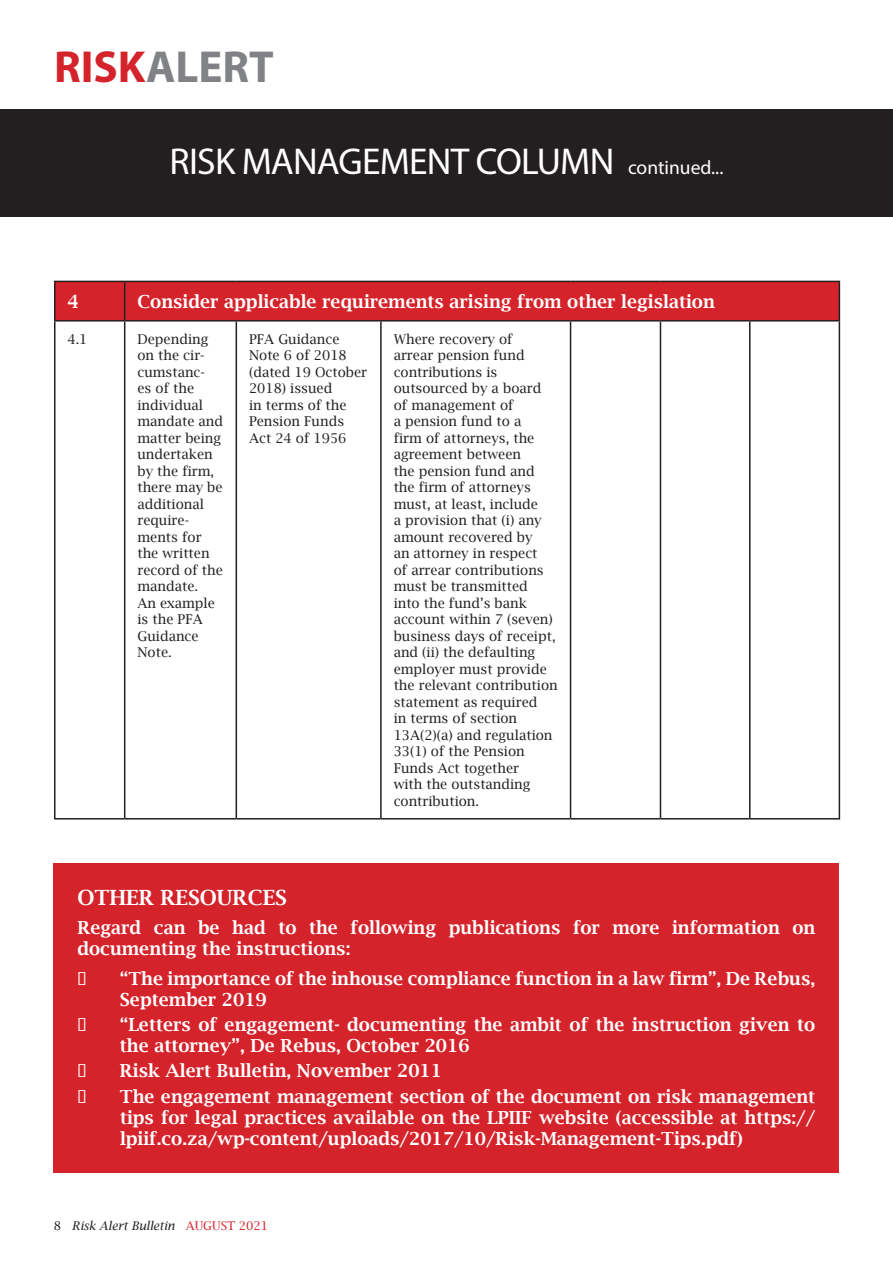
<style>
.page{position:relative;width:893px;height:1263px;background:#fff}
.page>*{position:absolute;margin:0;border:0;box-sizing:border-box;transform-origin:0 0}
.t1{font:700 45px "Myriad Pro";color:#808285}
.t2{font:37.5px "Myriad Pro";letter-spacing:-.02em;color:#fff}
.t3{font:600 21px "Lucida Bright";color:#fff}
.t4{font:600 18px/21px "Lucida Bright";color:#fff}
.t5{font:13.5px/16.5px "Lucida Bright";color:#231f20}
.t6{font:italic 12px "Lucida Bright";color:#231f20}
.s1{color:#d5232b}
.s2{font-size:19.5px}
.s3{font-style:normal}
.s4{font-style:normal;color:#d5232b}
</style>
<div class="page">
<div style="left:0;top:109px;width:893px;height:108px;background:#231f20"></div>
<div style="left:56px;top:282px;width:783px;height:38px;background:#d5232b"></div>
<hr style="left:54px;top:281px;width:71px;height:1px;background:#231f20">
<hr style="left:54px;top:282px;width:2px;height:38px;background:#231f20">
<hr style="left:125px;top:281px;width:111px;height:1px;background:#231f20">
<hr style="left:124px;top:282px;width:1px;height:38px;background:#231f20">
<hr style="left:236px;top:281px;width:145px;height:1px;background:#231f20">
<hr style="left:381px;top:281px;width:190px;height:1px;background:#231f20">
<hr style="left:571px;top:281px;width:89px;height:1px;background:#231f20">
<hr style="left:660px;top:281px;width:90px;height:1px;background:#231f20">
<hr style="left:750px;top:281px;width:90px;height:1px;background:#231f20">
<hr style="left:839px;top:282px;width:1px;height:38px;background:#231f20">
<hr style="left:54px;top:320px;width:71px;height:2px;background:#231f20">
<hr style="left:54px;top:322px;width:2px;height:496px;background:#231f20">
<hr style="left:125px;top:320px;width:111px;height:2px;background:#231f20">
<hr style="left:124px;top:322px;width:1px;height:496px;background:#231f20">
<hr style="left:236px;top:320px;width:145px;height:2px;background:#231f20">
<hr style="left:236px;top:322px;width:1px;height:496px;background:#231f20">
<hr style="left:381px;top:320px;width:190px;height:2px;background:#231f20">
<hr style="left:380px;top:322px;width:2px;height:496px;background:#231f20">
<hr style="left:571px;top:320px;width:89px;height:2px;background:#231f20">
<hr style="left:570px;top:322px;width:1px;height:496px;background:#231f20">
<hr style="left:660px;top:320px;width:90px;height:2px;background:#231f20">
<hr style="left:660px;top:322px;width:1px;height:496px;background:#231f20">
<hr style="left:750px;top:320px;width:90px;height:2px;background:#231f20">
<hr style="left:749px;top:322px;width:1px;height:496px;background:#231f20">
<hr style="left:839px;top:322px;width:1px;height:496px;background:#231f20">
<hr style="left:54px;top:818px;width:71px;height:1px;background:#231f20">
<hr style="left:125px;top:818px;width:111px;height:1px;background:#231f20">
<hr style="left:236px;top:818px;width:145px;height:1px;background:#231f20">
<hr style="left:381px;top:818px;width:190px;height:1px;background:#231f20">
<hr style="left:571px;top:818px;width:89px;height:1px;background:#231f20">
<hr style="left:660px;top:818px;width:90px;height:1px;background:#231f20">
<hr style="left:750px;top:818px;width:90px;height:1px;background:#231f20">
<div style="left:54px;top:863px;width:785px;height:309px;background:#d5232b"></div>
<h1 class="t1" style="left:54px;top:38px;width:221px"><span class="s1">RISK</span>ALERT</h1>
<h2 class="t2" style="left:170px;top:138px;width:555px">RISK MANAGEMENT COLUMN <span class="s2">continued...</span></h2>
<h3 class="t4" style="left:68px;top:291px;width:13px">4</h3>
<h3 class="t4" style="left:137px;top:291px;width:579px">Consider applicable requirements arising from other legislation</h3>
<p class="t5" style="left:68px;top:331px;width:21px">4.1</p>
<p class="t5" style="left:137px;top:331px;width:87px">Depending on the cir&shy;cumstanc-<br>es of the individual mandate and matter being undertaken by the firm, there may be additional require&shy;ments for the written record of the mandate.<br>An example is the PFA<br>Guidance<br>Note.</p>
<p class="t5" style="left:249px;top:331px;width:120px">PFA Guidance<br>Note 6 of 2018 (dated 19 October<br>2018) issued<br>in terms of the<br>Pension Funds<br>Act 24 of 1956</p>
<p class="t5" style="left:394px;top:331px;width:165px">Where recovery of<br>arrear pension fund contributions is outsourced by a board of management of<br>a pension fund to a<br>firm of attorneys, the agreement between<br>the pension fund and the firm of attorneys must, at least, include<br>a provision that (i) any amount recovered by<br>an attorney in respect<br>of arrear contributions must be transmitted<br>into the fund’s bank account within 7 (seven) business days of receipt, and (ii) the defaulting employer must provide the relevant contribution statement as required<br>in terms of section<br>13A(2)(a) and regulation<br>33(1) of the Pension<br>Funds Act together<br>with the outstanding contribution.</p>
<h3 class="t3" style="left:77px;top:885px;width:211px">OTHER RESOURCES</h3>
<h3 class="t4" style="left:77px;top:917px;width:739px">Regard can be had to the following publications for more information on documenting the instructions:</h3>
<h3 class="t4" style="left:120px;top:968px;width:697px;text-indent:-43px">· “The importance of the inhouse compliance function in a law firm”, De Rebus,<br>September 2019</h3>
<h3 class="t4" style="left:120px;top:1014px;width:697px;text-indent:-43px">· “Letters of engagement- documenting the ambit of the instruction given to the attorney”, De Rebus, October 2016</h3>
<h3 class="t4" style="left:77px;top:1058px;width:739px;line-height:25.2px">· Risk Alert Bulletin, November 2011<br>· The engagement management section of the document on risk management</h3>
<h3 class="t4" style="left:120px;top:1107px;width:697px">tips for legal practices available on the LPIIF website (accessible at https:// lpiif.co.za/wp-content/uploads/2017/10/Risk-Management-Tips.pdf)</h3>
<p class="t6" style="left:54px;top:1218px;width:216px"><span class="s3">8</span> Risk Alert Bulletin <span class="s4">AUGUST 2021</span></p>
</div>
